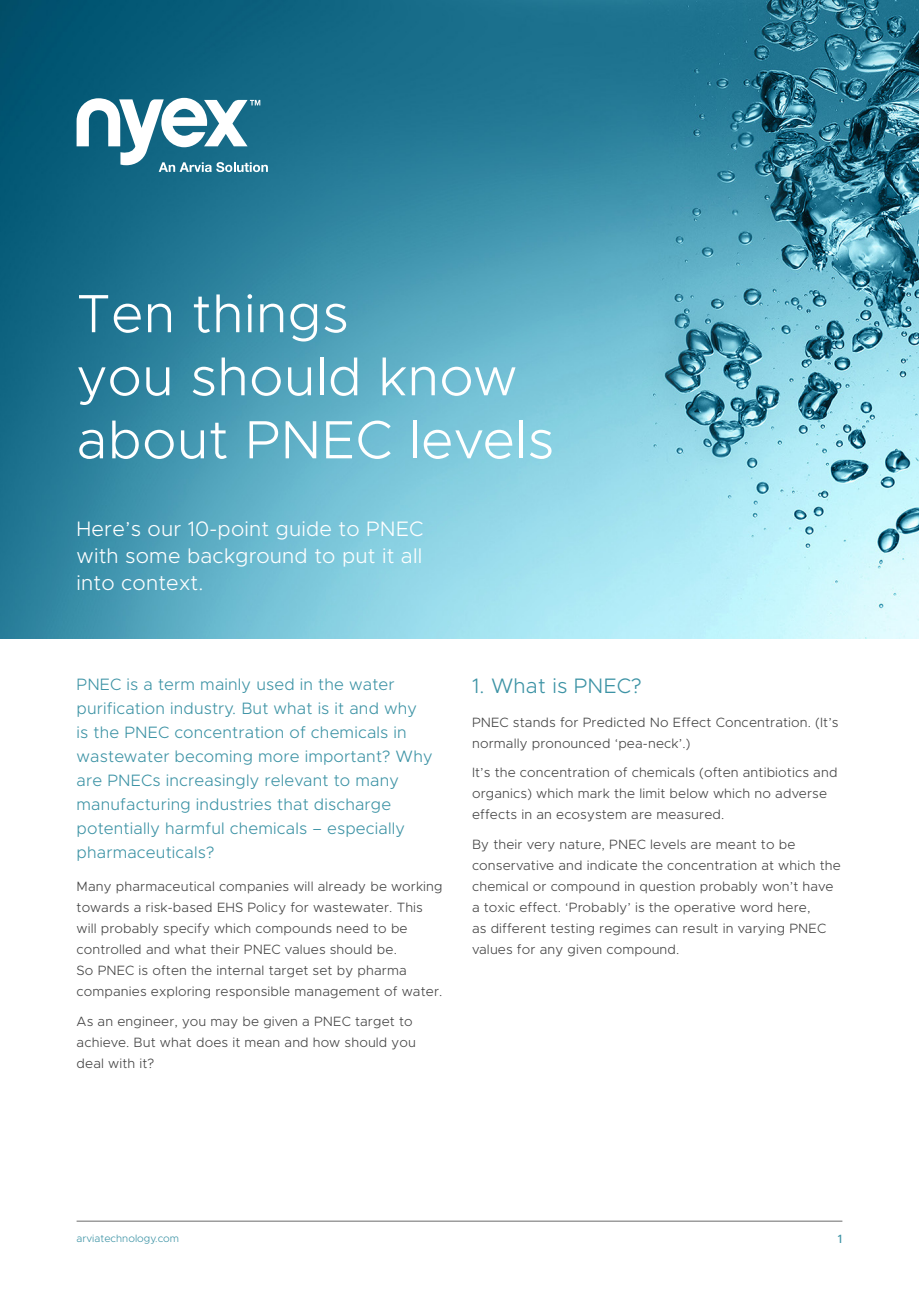
<style>
.page{position:relative;width:919px;height:1289px;background:#fff}
.page>*{position:absolute;margin:0;border:0;box-sizing:border-box;transform-origin:0 0}
.t1{font:300 54px/63px "Metropolis";letter-spacing:.01em;color:#fff}
.t2{font:300 21px/27px "Metropolis";letter-spacing:.01em;color:#fff;text-align:justify}
.t3{font:300 21px "Metropolis";letter-spacing:.01em;color:#3d93a5}
.t4{font:300 16.5px/24px "Metropolis";letter-spacing:.01em;color:#3d93a5}
.Body_Text{font:300 13.5px/21px "Metropolis";letter-spacing:.01em;color:#434343}
.t5{font:500 12px "Metropolis";color:#3d93a5}
.t6{font:300 10.5px "Metropolis";color:#3d93a5}
</style>
<div class="page">
<img style="left:0;top:0;width:918px;height:638px">
<svg style="left:77px;top:98px;width:191px;height:74px"></svg>
<hr style="left:77px;top:1220px;width:765px;height:1px;background:#6b6b6b">
<p class="t1" style="left:77px;top:282px;width:479px">Ten things<br>you should know about PNEC levels</p>
<h2 class="t2" style="left:77px;top:515px;width:348px">Here’s our 10-point guide to PNEC with some background to put it all into context.</h2>
<h3 class="t4" style="left:77px;top:671px;width:357px">PNEC is a term mainly used in the water purification industry. But what is it and why is the PNEC concentration of chemicals in wastewater becoming more important? Why are PNECs increasingly relevant to many manufacturing industries that discharge potentially harmful chemicals – especially pharmaceuticals?</h3>
<p class="Body_Text" style="left:77px;top:876px;width:367px">Many pharmaceutical companies will already be working towards a risk-based EHS Policy for wastewater. This will probably specify which compounds need to be controlled and what their PNEC values should be.<br>So PNEC is often the internal target set by pharma companies exploring responsible management of water.</p>
<p class="Body_Text" style="left:77px;top:1010px;width:341px">As an engineer, you may be given a PNEC target to achieve. But what does it mean and how should you deal with it?</p>
<h2 class="t3" style="left:472px;top:672px;width:171px">1. What is PNEC?</h2>
<p class="Body_Text" style="left:472px;top:711px;width:368px">PNEC stands for Predicted No Effect Concentration. (It’s normally pronounced ‘pea-neck’.)</p>
<p class="Body_Text" style="left:472px;top:762px;width:367px">It’s the concentration of chemicals (often antibiotics and organics) which mark the limit below which no adverse effects in an ecosystem are measured.</p>
<p class="Body_Text" style="left:472px;top:833px;width:370px">By their very nature, PNEC levels are meant to be conservative and indicate the concentration at which the chemical or compound in question probably won’t have a toxic effect. ‘Probably’ is the operative word here,<br>as different testing regimes can result in varying PNEC values for any given compound.</p>
<p class="t6" style="left:77px;top:1231px;width:104px">arviatechnology.com</p>
<h2 class="t5" style="left:837px;top:1231px;width:6px">1</h2>
</div>
